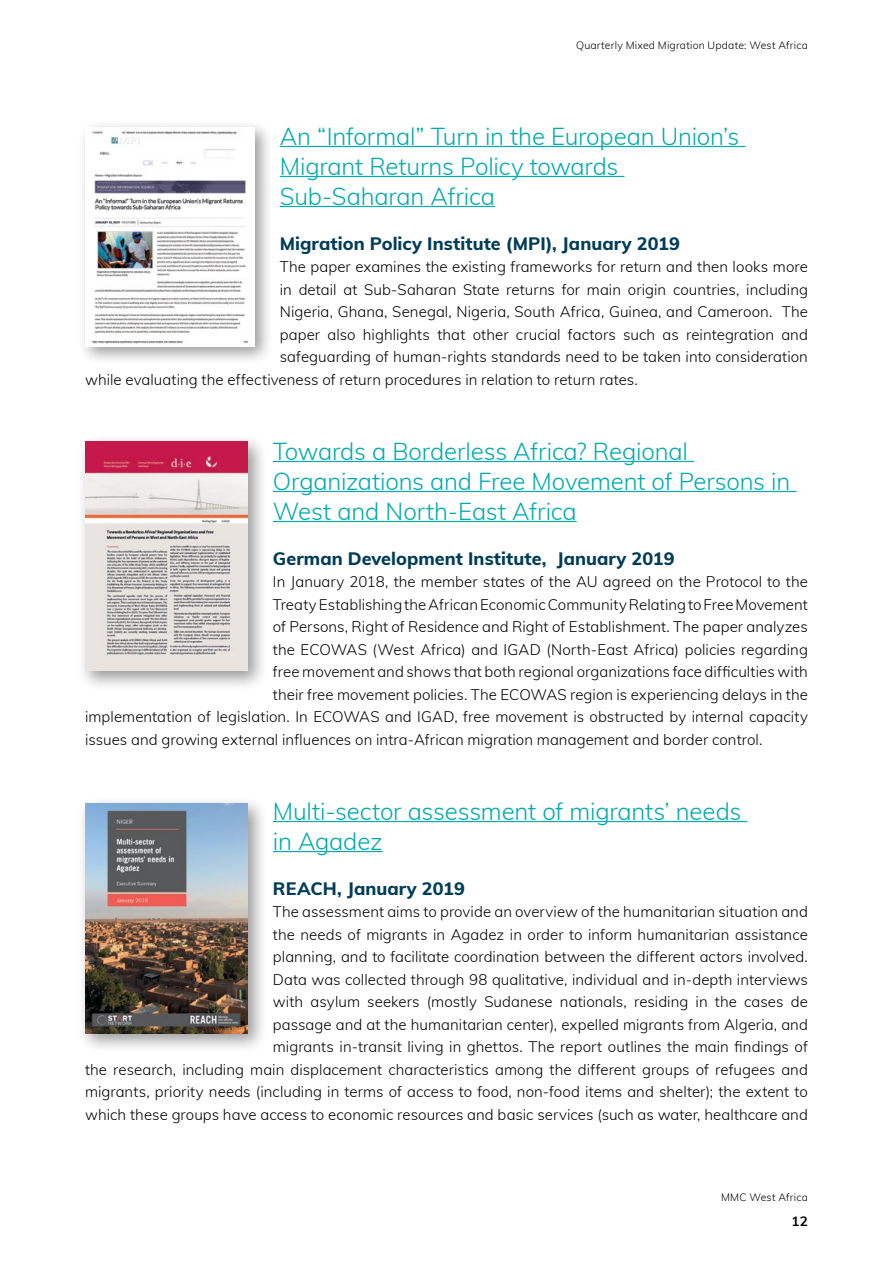
<style>
.page{position:relative;width:893px;height:1263px;background:#fff}
.page>*{position:absolute;margin:0;border:0;box-sizing:border-box;transform-origin:0 0}
.t1{font:300 24px/30px "Muli";letter-spacing:-.01em;color:#00aaad}
.t2{font:800 18px "Muli";letter-spacing:.005em;color:#003d58}
.t3{font:300 15px/22.5px "Muli";letter-spacing:.005em;color:#000;text-align:right}
.t4{font:700 13.5px "Muli";color:#000}
.t5{font:300 10.5px "Muli";letter-spacing:.02em;color:#000}
</style>
<div class="page">
<hr style="left:280px;top:146px;width:465px;height:1px;background:#00aaad">
<hr style="left:280px;top:176px;width:344px;height:1px;background:#00aaad">
<hr style="left:280px;top:206px;width:215px;height:1px;background:#00aaad">
<hr style="left:273px;top:461px;width:421px;height:1px;background:#00aaad">
<hr style="left:273px;top:491px;width:523px;height:1px;background:#00aaad">
<hr style="left:273px;top:521px;width:304px;height:1px;background:#00aaad">
<hr style="left:273px;top:821px;width:474px;height:1px;background:#00aaad">
<hr style="left:273px;top:851px;width:110px;height:1px;background:#00aaad">
<div style="left:77px;top:120px;width:197px;height:246px;background:#000;opacity:.4"></div>
<img style="left:85px;top:128px;width:169px;height:219px">
<div style="left:77px;top:433px;width:190px;height:258px;background:#000;opacity:.4"></div>
<img style="left:85px;top:441px;width:162px;height:230px">
<div style="left:77px;top:796px;width:190px;height:258px;background:#000;opacity:.4"></div>
<img style="left:85px;top:804px;width:162px;height:229px">
<p class="t5" style="left:576px;top:37px;width:233px">Quarterly Mixed Migration Update: West Africa</p>
<h1 class="t1" style="left:280px;top:120px;width:461px">An “Informal” Turn in the European Union’s<br>Migrant Returns Policy towards<br>Sub-Saharan Africa</h1>
<p class="t2" style="left:280px;top:230px;width:402px">Migration Policy Institute (MPI), January 2019</p>
<p class="t3" style="left:280px;top:255px;width:530px">The paper examines the existing frameworks for return and then looks more</p>
<p class="t3" style="left:280px;top:277px;width:530px">in detail at Sub-Saharan State returns for main origin countries, including</p>
<p class="t3" style="left:280px;top:300px;width:530px">Nigeria, Ghana, Senegal, Nigeria, South Africa, Guinea, and Cameroon. The</p>
<p class="t3" style="left:280px;top:322px;width:530px">paper also highlights that other crucial factors such as reintegration and</p>
<p class="t3" style="left:280px;top:345px;width:530px">safeguarding of human-rights standards need to be taken into consideration</p>
<p class="t3" style="left:85px;top:367px;width:554px">while evaluating the effectiveness of return procedures in relation to return rates.</p>
<h1 class="t1" style="left:273px;top:435px;width:519px">Towards a Borderless Africa? Regional<br>Organizations and Free Movement of Persons in<br>West and North-East Africa</h1>
<p class="t2" style="left:273px;top:545px;width:403px">German Development Institute, January 2019</p>
<p class="t3" style="left:273px;top:570px;width:536px">In January 2018, the member states of the AU agreed on the Protocol to the</p>
<p class="t3" style="left:273px;top:592px;width:536px">Treaty Establishing the African Economic Community Relating to Free Movement</p>
<p class="t3" style="left:273px;top:615px;width:536px">of Persons, Right of Residence and Right of Establishment. The paper analyzes</p>
<p class="t3" style="left:273px;top:637px;width:536px">the ECOWAS (West Africa) and IGAD (North-East Africa) policies regarding</p>
<p class="t3" style="left:273px;top:660px;width:536px">free movement and shows that both regional organizations face difficulties with</p>
<p class="t3" style="left:273px;top:682px;width:537px">their free movement policies. The ECOWAS region is experiencing delays in the</p>
<p class="t3" style="left:85px;top:705px;width:724px">implementation of legislation. In ECOWAS and IGAD, free movement is obstructed by internal capacity</p>
<p class="t3" style="left:85px;top:727px;width:679px">issues and growing external influences on intra-African migration management and border control.</p>
<h1 class="t1" style="left:273px;top:795px;width:470px">Multi-sector assessment of migrants’ needs in Agadez</h1>
<p class="t2" style="left:273px;top:875px;width:194px">REACH, January 2019</p>
<p class="t3" style="left:85px;top:900px;width:724px">The assessment aims to provide an overview of the humanitarian situation and<br>the needs of migrants in Agadez in order to inform humanitarian assistance<br>planning, and to facilitate coordination between the different actors involved.<br>Data was collected through 98 qualitative, individual and in-depth interviews<br>with asylum seekers (mostly Sudanese nationals, residing in the cases de<br>passage and at the humanitarian center), expelled migrants from Algeria, and<br>migrants in-transit living in ghettos. The report outlines the main findings of<br>the research, including main displacement characteristics among the different groups of refugees and migrants, priority needs (including in terms of access to food, non-food items and shelter); the extent to which these groups have access to economic resources and basic services (such as water, healthcare and</p>
<p class="t5" style="left:721px;top:1190px;width:88px">MMC West Africa</p>
<p class="t4" style="left:792px;top:1211px;width:18px">12</p>
</div>
